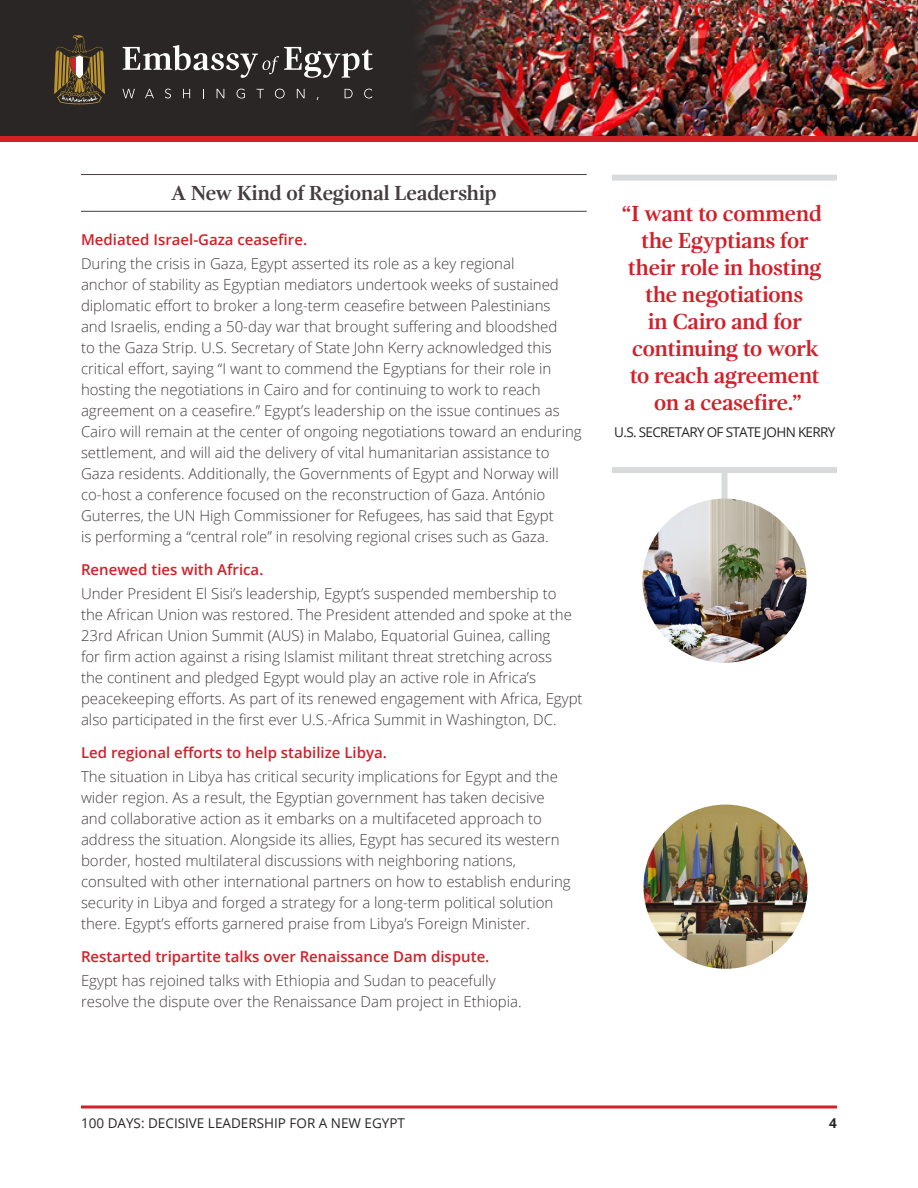
<style>
.page{position:relative;width:918px;height:1188px;background:#fff}
.page>*{position:absolute;margin:0;border:0;box-sizing:border-box;transform-origin:0 0}
.TXT__Body__2_Column{font:700 22.5px/27px "Gandhi Serif";letter-spacing:-.025em;color:#d02029;text-align:center}
.TXT__Body__2_Column-2{font:700 21px "Gandhi Serif";letter-spacing:-.025em;color:#433d3e}
.TXT__Body__2_Column-3{font:300 15px/21px "Open Sans";color:#433d3e}
.TXT__2_Column_Subhea{font:600 15px "Open Sans";color:#d02029}
.TXT__Body__2_Column-4{font:13.5px "Open Sans";color:#2a2626}
.TXT__Body__2_Column-5{font:13.5px "Open Sans";letter-spacing:-.05em;color:#2a2626}
.t1{font:700 13.5px "Open Sans";color:#2a2626}
</style>
<div class="page">
<hr style="left:81px;top:1106px;width:756px;height:2px;background:#d02029">
<div style="left:0;top:0;width:306px;height:137px;background:#2a2626"></div>
<img style="left:561px;top:0;width:357px;height:136px">
<img style="left:241px;top:0;width:320px;height:136px">
<div style="left:0;top:136px;width:918px;height:6px;background:#d02029"></div>
<svg style="left:123px;top:45px;width:250px;height:33px"></svg>
<svg style="left:122px;top:89px;width:13px;height:9px"></svg>
<svg style="left:145px;top:89px;width:9px;height:9px"></svg>
<svg style="left:165px;top:89px;width:6px;height:9px"></svg>
<svg style="left:183px;top:89px;width:7px;height:9px"></svg>
<svg style="left:217px;top:89px;width:7px;height:9px"></svg>
<svg style="left:237px;top:89px;width:8px;height:9px"></svg>
<svg style="left:257px;top:89px;width:7px;height:9px"></svg>
<svg style="left:275px;top:89px;width:10px;height:9px"></svg>
<svg style="left:297px;top:89px;width:8px;height:9px"></svg>
<svg style="left:345px;top:89px;width:8px;height:9px"></svg>
<svg style="left:364px;top:89px;width:9px;height:9px"></svg>
<svg style="left:54px;top:35px;width:51px;height:69px"></svg>
<div style="left:722px;top:471px;width:6px;height:52px;background:#d9dadc"></div>
<hr style="left:81px;top:211px;width:506px;height:1px;background:#433d3e">
<hr style="left:81px;top:174px;width:506px;height:1px;background:#433d3e">
<img style="left:644px;top:805px;width:164px;height:164px;border-radius:82px">
<img style="left:642px;top:538px;width:165px;height:125px">
<img style="left:654px;top:499px;width:141px;height:39px">
<div style="left:612px;top:467px;width:225px;height:6px;background:#d9dadc"></div>
<div style="left:612px;top:175px;width:225px;height:6px;background:#d9dadc"></div>
<p class="TXT__Body__2_Column-2" style="left:171px;top:181px;width:328px">A New Kind of Regional Leadership</p>
<p class="TXT__2_Column_Subhea" style="left:81px;top:229px;width:228px">Mediated Israel-Gaza ceasefire.</p>
<p class="TXT__Body__2_Column-3" style="left:81px;top:252px;width:502px">During the crisis in Gaza, Egypt asserted its role as a key regional<br>anchor of stability as Egyptian mediators undertook weeks of sustained diplomatic effort to broker a long-term ceasefire between Palestinians<br>and Israelis, ending a 50-day war that brought suffering and bloodshed<br>to the Gaza Strip. U.S. Secretary of State John Kerry acknowledged this critical effort, saying “I want to commend the Egyptians for their role in hosting the negotiations in Cairo and for continuing to work to reach agreement on a ceasefire.” Egypt’s leadership on the issue continues as Cairo will remain at the center of ongoing negotiations toward an enduring settlement, and will aid the delivery of vital humanitarian assistance to Gaza residents. Additionally, the Governments of Egypt and Norway will co-host a conference focused on the reconstruction of Gaza. António Guterres, the UN High Commissioner for Refugees, has said that Egypt<br>is performing a “central role” in resolving regional crises such as Gaza.</p>
<p class="TXT__2_Column_Subhea" style="left:81px;top:559px;width:184px">Renewed ties with Africa.</p>
<p class="TXT__Body__2_Column-3" style="left:81px;top:582px;width:503px">Under President El Sisi’s leadership, Egypt’s suspended membership to<br>the African Union was restored. The President attended and spoke at the 23rd African Union Summit (AUS) in Malabo, Equatorial Guinea, calling<br>for firm action against a rising Islamist militant threat stretching across<br>the continent and pledged Egypt would play an active role in Africa’s peacekeeping efforts. As part of its renewed engagement with Africa, Egypt also participated in the first ever U.S.-Africa Summit in Washington, DC.</p>
<p class="TXT__2_Column_Subhea" style="left:81px;top:742px;width:307px">Led regional efforts to help stabilize Libya.</p>
<p class="TXT__Body__2_Column-3" style="left:81px;top:765px;width:491px">The situation in Libya has critical security implications for Egypt and the wider region. As a result, the Egyptian government has taken decisive and collaborative action as it embarks on a multifaceted approach to address the situation. Alongside its allies, Egypt has secured its western border, hosted multilateral discussions with neighboring nations, consulted with other international partners on how to establish enduring security in Libya and forged a strategy for a long-term political solution there. Egypt’s efforts garnered praise from Libya’s Foreign Minister.</p>
<p class="TXT__2_Column_Subhea" style="left:81px;top:946px;width:410px">Restarted tripartite talks over Renaissance Dam dispute.</p>
<p class="TXT__Body__2_Column-3" style="left:81px;top:969px;width:442px">Egypt has rejoined talks with Ethiopia and Sudan to peacefully resolve the dispute over the Renaissance Dam project in Ethiopia.</p>
<p class="TXT__Body__2_Column" style="left:621px;top:200px;width:202px">“I want to commend the Egyptians for their role in hosting the negotiations<br>in Cairo and for continuing to work to reach agreement on a ceasefire.”</p>
<p class="TXT__Body__2_Column-5" style="left:614px;top:423px;width:223px">U.S. SECRETARY OF STATE JOHN KERRY</p>
<p class="TXT__Body__2_Column-4" style="left:81px;top:1113px;width:326px">100 DAYS: DECISIVE LEADERSHIP FOR A NEW EGYPT</p>
<p class="t1" style="left:829px;top:1113px;width:9px">4</p>
</div>
